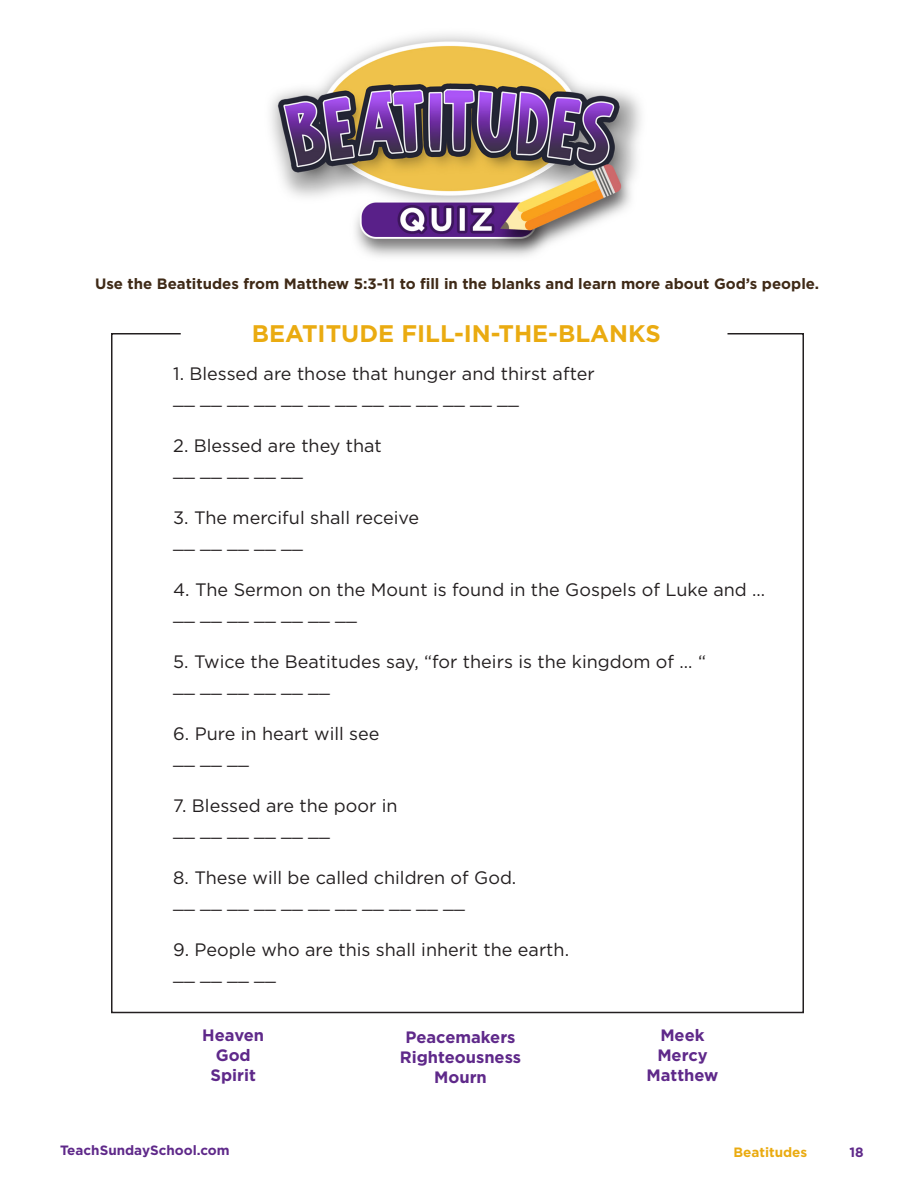
<style>
.page{position:relative;width:918px;height:1188px;background:#fff}
.page>*{position:absolute;margin:0;border:0;box-sizing:border-box;transform-origin:0 0}
.t1{font:700 24px "Gotham";color:#eaab11}
.t2{font:18px "Gotham";color:#231f20}
.t3{font:700 16.5px "Gotham";color:#5f298a}
.t4{font:700 15px "Gotham";color:#3f2a17}
.t5{font:700 13.5px "Gotham";color:#5f298a}
.t6{font:700 13.5px "Gotham";color:#eaab11}
</style>
<div class="page">
<img style="left:270px;top:34px;width:371px;height:223px">
<p class="t4" style="left:95px;top:273px;width:726px">Use the Beatitudes from Matthew 5:3-11 to fi ll in the blanks and learn more about God’s people.</p>
<p class="t1" style="left:252px;top:317px;width:410px">BEATITUDE FILL-IN-THE-BLANKS</p>
<p class="t2" style="left:173px;top:364px;width:423px">1. Blessed are those that hunger and thirst after</p>
<p class="t2" style="left:173px;top:388px;width:347px">__ __ __ __ __ __ __ __ __ __ __ __ __</p>
<p class="t2" style="left:173px;top:436px;width:210px">2. Blessed are they that</p>
<p class="t2" style="left:173px;top:460px;width:131px">__ __ __ __ __</p>
<p class="t2" style="left:173px;top:508px;width:247px">3. The merciful shall receive</p>
<p class="t2" style="left:173px;top:532px;width:131px">__ __ __ __ __</p>
<p class="t2" style="left:173px;top:580px;width:594px">4. The Sermon on the Mount is found in the Gospels of Luke and …</p>
<p class="t2" style="left:173px;top:604px;width:185px">__ __ __ __ __ __ __</p>
<p class="t2" style="left:173px;top:652px;width:534px">5. Twice the Beatitudes say, “for theirs is the kingdom of … “</p>
<p class="t2" style="left:173px;top:676px;width:158px">__ __ __ __ __ __</p>
<p class="t2" style="left:173px;top:724px;width:208px">6. Pure in heart will see</p>
<p class="t2" style="left:173px;top:748px;width:77px">__ __ __</p>
<p class="t2" style="left:173px;top:796px;width:226px">7. Blessed are the poor in</p>
<p class="t2" style="left:173px;top:820px;width:158px">__ __ __ __ __ __</p>
<p class="t2" style="left:173px;top:868px;width:345px">8. These will be called children of God.</p>
<p class="t2" style="left:173px;top:892px;width:293px">__ __ __ __ __ __ __ __ __ __ __</p>
<p class="t2" style="left:173px;top:940px;width:397px">9. People who are this shall inherit the earth.</p>
<p class="t2" style="left:173px;top:964px;width:104px">__ __ __ __</p>
<p class="t3" style="left:202px;top:1025px;width:63px">Heaven</p>
<p class="t3" style="left:216px;top:1044px;width:37px">God</p>
<p class="t3" style="left:211px;top:1064px;width:47px">Spirit</p>
<p class="t3" style="left:405px;top:1026px;width:112px">Peacemakers</p>
<p class="t3" style="left:400px;top:1046px;width:123px">Righteousness</p>
<p class="t3" style="left:434px;top:1066px;width:54px">Mourn</p>
<p class="t3" style="left:660px;top:1025px;width:46px">Meek</p>
<p class="t3" style="left:657px;top:1044px;width:52px">Mercy</p>
<p class="t3" style="left:647px;top:1064px;width:73px">Matthew</p>
<p class="t5" style="left:60px;top:1142px;width:171px">TeachSundaySchool.com</p>
<p class="t6" style="left:734px;top:1143px;width:75px">Beatitudes</p>
<p class="t5" style="left:850px;top:1143px;width:16px">18</p>
</div>
